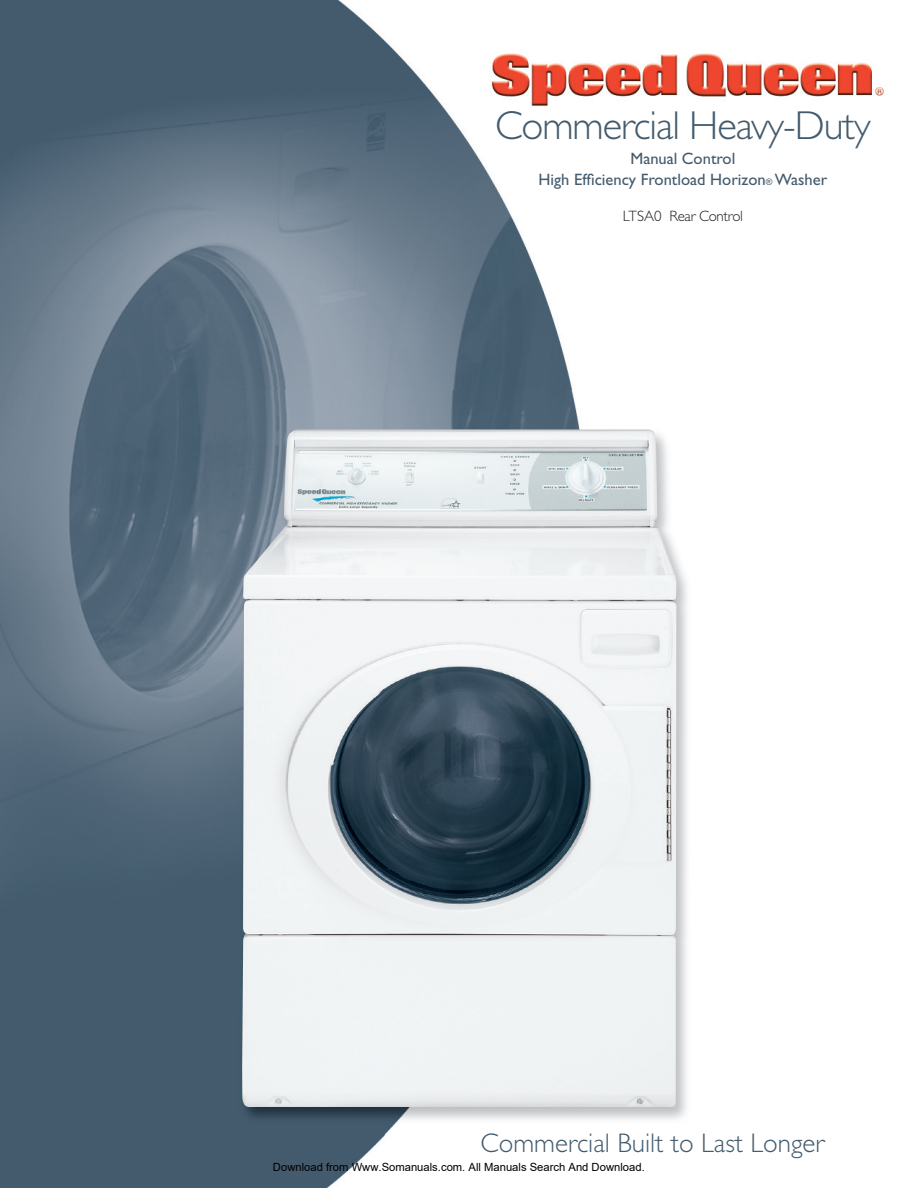
<style>
.page{position:relative;width:918px;height:1188px;background:#fff}
.page>*{position:absolute;margin:0;border:0;box-sizing:border-box;transform-origin:0 0}
.t1{font:300 40.5px "Gill Sans Std";letter-spacing:-.025em;color:#435b6d}
.t2{font:300 27px "Gill Sans Std";color:#435b6d}
.t3{font:16.5px/21px "Gill Sans Std";color:#435b6d;text-align:center}
.t4{font:300 15px "Gill Sans Std";letter-spacing:-.025em;color:#231f20}
.t5{font:11.25px "Arial";color:#000}
.s1{font-size:9px}
</style>
<div class="page">
<img style="left:0;top:0;width:573px;height:1188px">
<img style="left:208px;top:390px;width:479px;height:744px">
<img style="left:242px;top:429px;width:435px;height:679px">
<img style="left:485px;top:43px;width:399px;height:65px">
<h1 class="t1" style="left:495px;top:110px;width:377px">Commercial Heavy-Duty</h1>
<h3 class="t3" style="left:539px;top:150px;width:290px">Manual Control<br>High Efficiency Frontload Horizon<span class="s1">®</span> Washer</h3>
<h3 class="t4" style="left:623px;top:210px;width:122px">LTSA0 Rear Control</h3>
<h2 class="t2" style="left:481px;top:1133px;width:345px">Commercial Built to Last Longer</h2>
<p class="t5" style="left:273px;top:1160px;width:373px">Download from Www.Somanuals.com. All Manuals Search And Download.</p>
</div>
